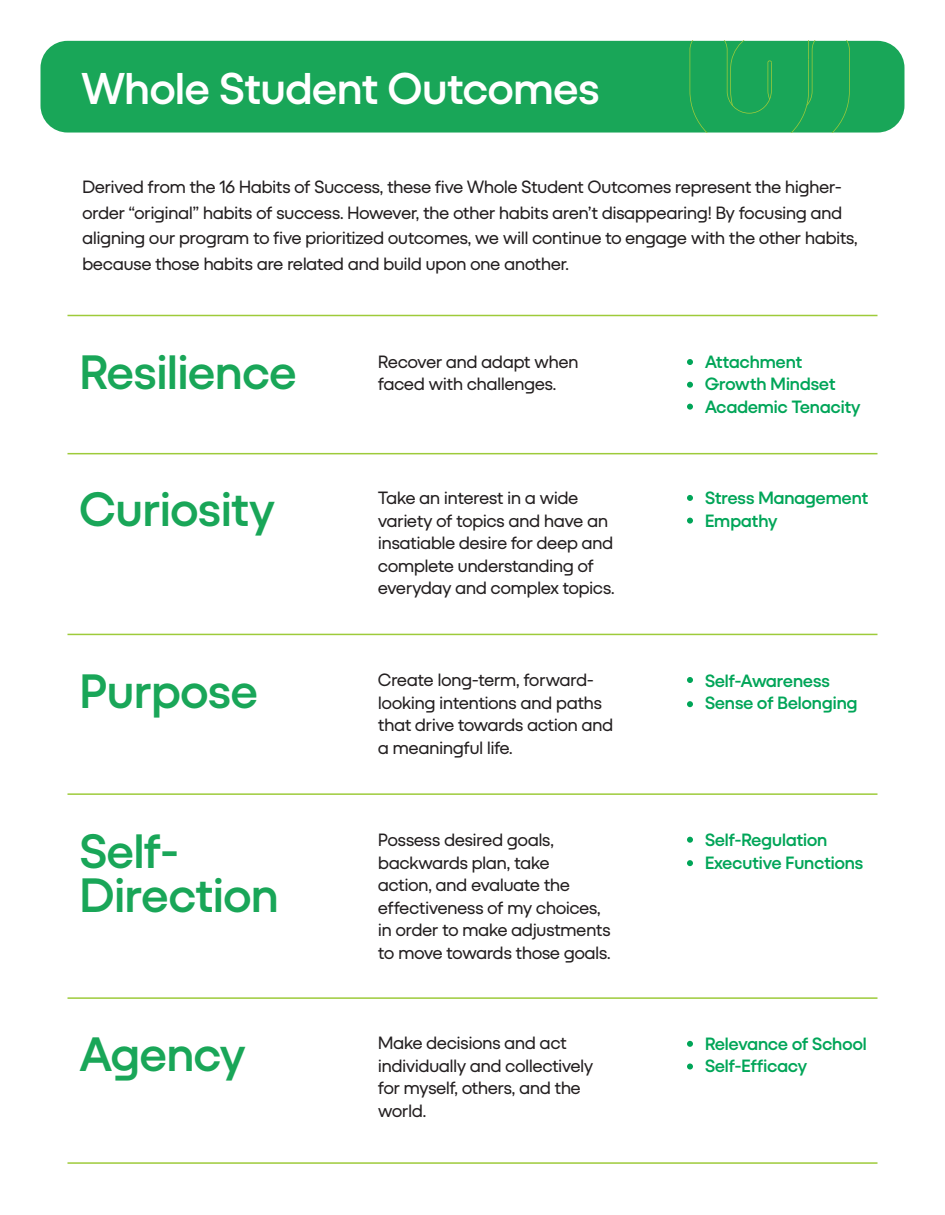
<style>
.page{position:relative;width:945px;height:1215px;background:#fff}
.page>*{position:absolute;margin:0;border:0;box-sizing:border-box;transform-origin:0 0}
.t1{font:600 48.75px/44.2px "Duplet";color:#19a658}
.t2{font:600 45px "Duplet";color:#fff}
.t3{font:18px/22.5px "Duplet";color:#231f20}
.t4{font:600 18px "Duplet";color:#00a558}
</style>
<div class="page">
<div style="left:40px;top:41px;width:864px;height:92px;background:#19a658;border-radius:27px"></div>
<hr style="left:68px;top:453px;width:810px;height:1px;background:#9ecb3a">
<hr style="left:68px;top:315px;width:810px;height:1px;background:#9ecb3a">
<hr style="left:68px;top:634px;width:810px;height:1px;background:#9ecb3a">
<hr style="left:68px;top:793px;width:810px;height:2px;background:#9ecb3a">
<hr style="left:68px;top:997px;width:810px;height:2px;background:#9ecb3a">
<hr style="left:68px;top:1162px;width:810px;height:2px;background:#9ecb3a">
<svg style="left:687px;top:359px;width:6px;height:6px"></svg>
<svg style="left:687px;top:382px;width:6px;height:6px"></svg>
<svg style="left:687px;top:404px;width:6px;height:6px"></svg>
<svg style="left:687px;top:495px;width:6px;height:6px"></svg>
<svg style="left:687px;top:518px;width:6px;height:6px"></svg>
<svg style="left:687px;top:677px;width:6px;height:6px"></svg>
<svg style="left:687px;top:701px;width:6px;height:6px"></svg>
<svg style="left:687px;top:837px;width:6px;height:6px"></svg>
<svg style="left:687px;top:860px;width:6px;height:6px"></svg>
<svg style="left:687px;top:1041px;width:6px;height:6px"></svg>
<svg style="left:687px;top:1064px;width:6px;height:6px"></svg>
<svg style="left:690px;top:40px;width:160px;height:93px"></svg>
<p class="t2" style="left:82px;top:62px;width:519px">Whole Student Outcomes</p>
<p class="t3" style="left:82px;top:174px;width:777px;line-height:25.5px">Derived from the 16 Habits of Success, these five Whole Student Outcomes represent the higher&shy;order “original” habits of success. However, the other habits aren’t disappearing! By focusing and aligning our program to five prioritized outcomes, we will continue to engage with the other habits, because those habits are related and build upon one another.</p>
<p class="t1" style="left:80px;top:349px;width:218px">Resilience</p>
<p class="t3" style="left:378px;top:350px;width:202px">Recover and adapt when faced with challenges.</p>
<p class="t4" style="left:705px;top:351px;width:99px">Attachment</p>
<p class="t4" style="left:705px;top:374px;width:132px">Growth Mindset</p>
<p class="t4" style="left:705px;top:396px;width:157px">Academic Tenacity</p>
<p class="t1" style="left:80px;top:486px;width:196px">Curiosity</p>
<p class="t3" style="left:378px;top:486px;width:238px">Take an interest in a wide variety of topics and have an insatiable desire for deep and complete understanding of everyday and complex topics.</p>
<p class="t4" style="left:705px;top:488px;width:165px">Stress Management</p>
<p class="t4" style="left:705px;top:510px;width:74px">Empathy</p>
<p class="t1" style="left:80px;top:668px;width:180px">Purpose</p>
<p class="t3" style="left:378px;top:669px;width:236px">Create long-term, forward&shy;looking intentions and paths that drive towards action and a meaningful life.</p>
<p class="t4" style="left:705px;top:670px;width:126px">Self-Awareness</p>
<p class="t4" style="left:705px;top:692px;width:154px">Sense of Belonging</p>
<p class="t1" style="left:80px;top:828px;width:200px">Self-<br>Direction</p>
<p class="t1" style="left:80px;top:1031px;width:167px">Agency</p>
<p class="t3" style="left:378px;top:828px;width:234px">Possess desired goals, backwards plan, take<br>action, and evaluate the effectiveness of my choices, in order to make adjustments to move towards those goals.</p>
<p class="t3" style="left:378px;top:1032px;width:217px">Make decisions and act individually and collectively for myself, others, and the world.</p>
<p class="t4" style="left:705px;top:830px;width:124px">Self-Regulation</p>
<p class="t4" style="left:705px;top:852px;width:160px">Executive Functions</p>
<p class="t4" style="left:705px;top:1033px;width:163px">Relevance of School</p>
<p class="t4" style="left:705px;top:1055px;width:104px">Self-Efficacy</p>
</div>
